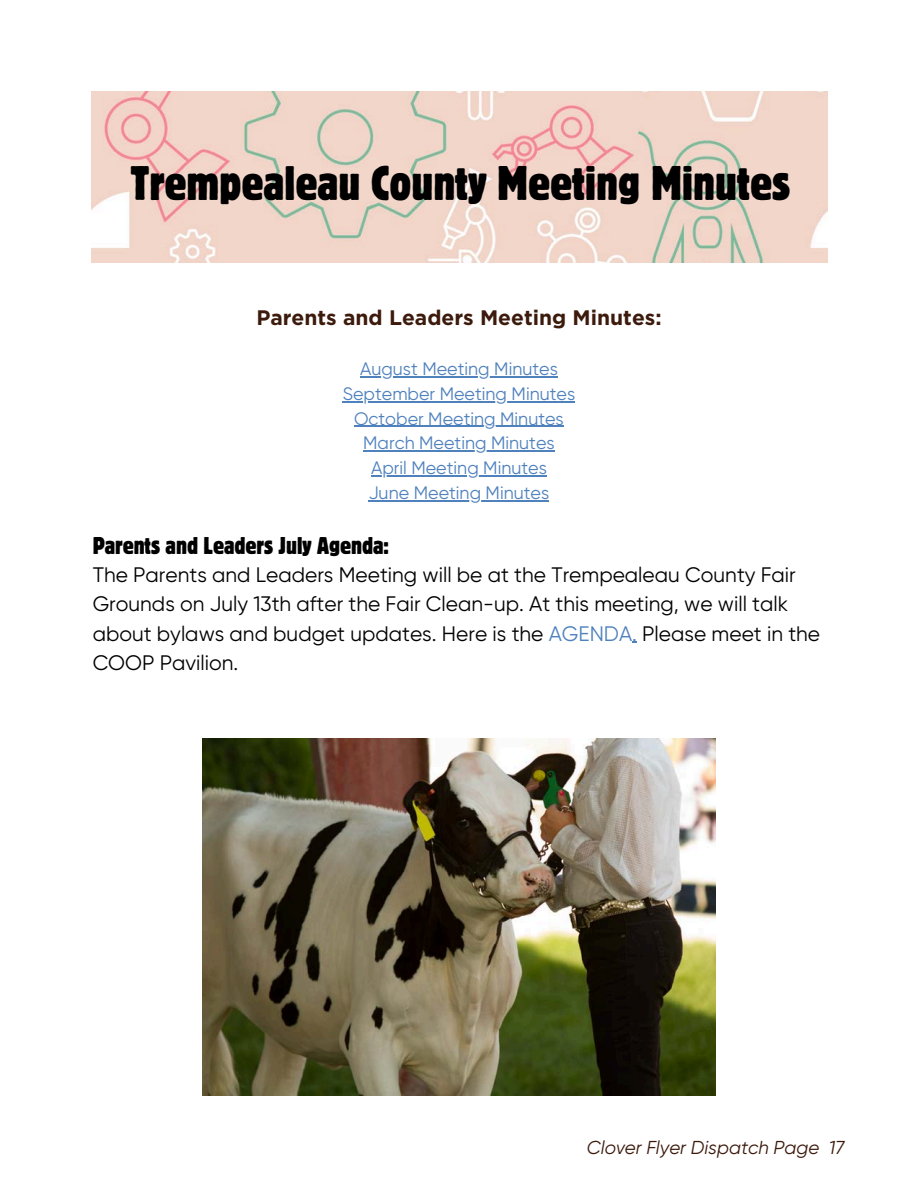
<style>
.page{position:relative;width:918px;height:1188px;background:#fff}
.page>*{position:absolute;margin:0;border:0;box-sizing:border-box;transform-origin:0 0}
.t1{font:condensed 48px "Block W1 G";color:#000}
.t2{font:condensed 24px "Block W1 G";color:#000}
.t3{font:21px/29.2px "Gilroy";color:#000}
.t4{font:700 21px "Gotham";color:#3c1a0c}
.t5{font:italic 18.75px "Gilroy";color:#3c1a0c}
.t6{font:18px "Gilroy";color:#4f81bd}
.s1{color:#4f81bd}
</style>
<div class="page">
<img style="left:92px;top:92px;width:736px;height:171px">
<img style="left:203px;top:738px;width:513px;height:358px">
<hr style="left:360px;top:376px;width:198px;height:1px;background:#4f81bd">
<hr style="left:343px;top:401px;width:232px;height:1px;background:#4f81bd">
<hr style="left:354px;top:426px;width:210px;height:1px;background:#4f81bd">
<hr style="left:363px;top:451px;width:192px;height:1px;background:#4f81bd">
<hr style="left:371px;top:475px;width:176px;height:1px;background:#4f81bd">
<hr style="left:369px;top:500px;width:180px;height:1px;background:#4f81bd">
<h2 class="t1" style="left:131px;top:152px;width:661px">Trempealeau County Meeting Minutes</h2>
<p class="t4" style="left:256px;top:304px;width:407px">Parents and Leaders Meeting Minutes:</p>
<p class="t6" style="left:360px;top:359px;width:199px">August Meeting Minutes</p>
<p class="t6" style="left:343px;top:383px;width:234px">September Meeting Minutes</p>
<p class="t6" style="left:354px;top:408px;width:211px">October Meeting Minutes</p>
<p class="t6" style="left:363px;top:433px;width:193px">March Meeting Minutes</p>
<p class="t6" style="left:371px;top:458px;width:177px">April Meeting Minutes</p>
<h3 class="t6" style="left:369px;top:482px;width:182px">June Meeting Minutes</h3>
<p class="t2" style="left:93px;top:530px;width:298px">Parents and Leaders July Agenda:</p>
<p class="t3" style="left:93px;top:560px;width:729px">The Parents and Leaders Meeting will be at the Trempealeau County Fair Grounds on July 13th after the Fair Clean-up. At this meeting, we will talk about bylaws and budget updates. Here is the <span class="s1">AGENDA.</span> Please meet in the COOP Pavilion.</p>
<h1 class="t5" style="left:587px;top:1137px;width:259px">Clover Flyer Dispatch Page 17</h1>
</div>
